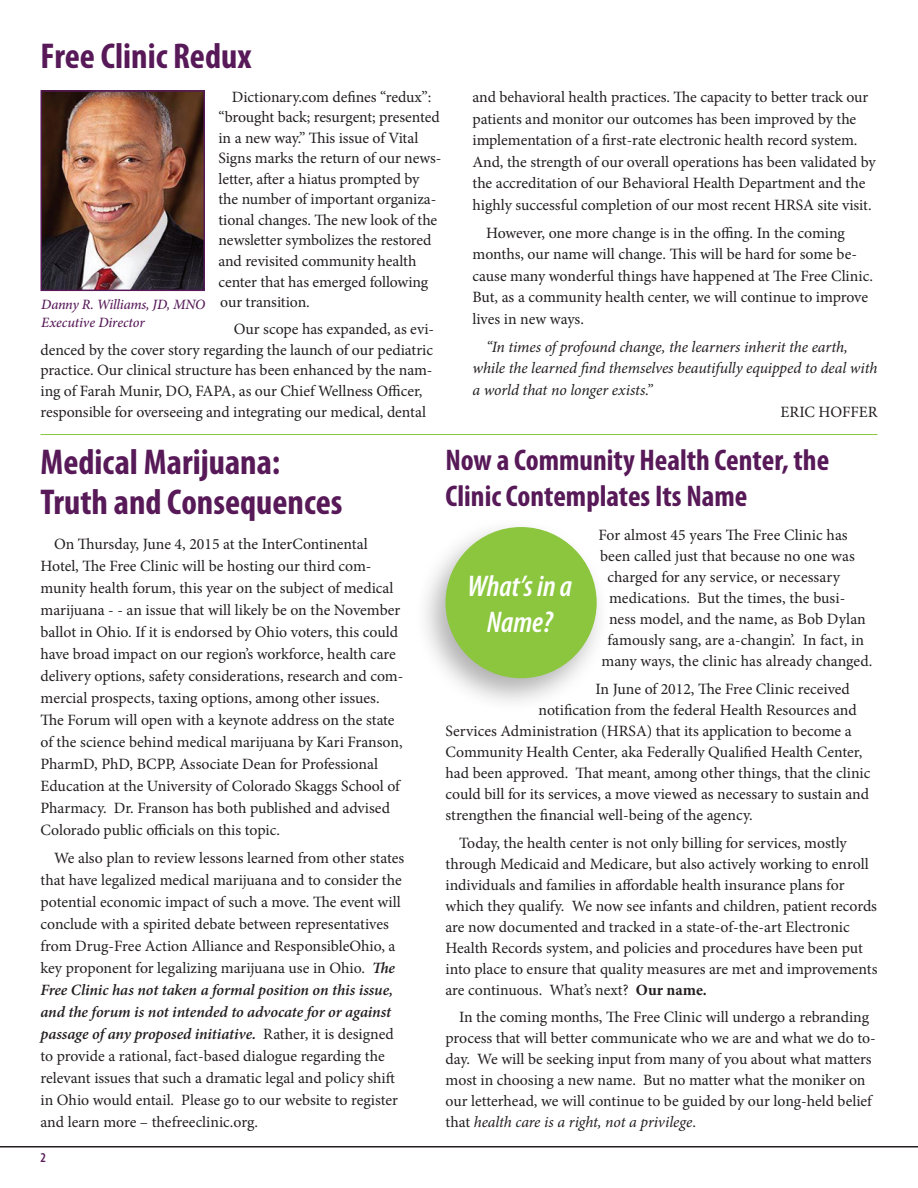
<style>
.page{position:relative;width:918px;height:1188px;background:#fff}
.page>*{position:absolute;margin:0;border:0;box-sizing:border-box;transform-origin:0 0}
.H_style_1{font:700 condensed 36px/39.9px "Myriad Pro";color:#571958}
.H_style_1-2{font:700 condensed 30px/36px "Myriad Pro";color:#571958}
.S_style_1{font:italic 600 condensed 30px/36px "Myriad Pro";color:#fff;text-align:center}
.P_style_1{font:15.75px/21.9px "Minion Pro";letter-spacing:-.005em;color:#231f20}
.P_style_1-2{font:italic 15.75px/21.5px "Minion Pro";letter-spacing:-.005em;color:#231f20}
.C_style_1{font:italic 500 14.25px/18px "Minion Pro";letter-spacing:-.01em;color:#571958}
.S_style_1-2{font:600 condensed 13.5px "Myriad Pro";color:#571958}
.s1{font-weight:600;font-style:italic}
.s2{font-weight:700}
.s3{font-style:italic}
</style>
<div class="page">
<hr style="left:0;top:1146px;width:918px;height:2px;background:#231f20">
<div style="left:415px;top:517px;width:195px;height:195px;background:#231f20;opacity:.35"></div>
<div style="left:445px;top:527px;width:152px;height:151px;background:#8bc63e;border-radius:50%"></div>
<img style="left:43px;top:93px;width:159px;height:195px">
<div style="left:40px;top:90px;width:165px;height:201px;border:2px solid #571958"></div>
<hr style="left:40px;top:434px;width:838px;height:1px;background:#8bc63e">
<p class="H_style_1" style="left:40px;top:35px;width:213px">Free Clinic Redux</p>
<p class="P_style_1" style="left:218px;top:86px;width:225px;line-height:20.5px;text-indent:14px">Dictionary.com defines “redux”: “brought back; resurgent; presented in a new way.” This issue of Vital<br>Signs marks the return of our news&shy;letter, after a hiatus prompted by the number of important organiza&shy;tional changes. The new look of the newsletter symbolizes the restored and revisited community health center that has emerged following our transition.</p>
<p class="P_style_1" style="left:40px;top:319px;width:395px;line-height:20.5px;text-indent:193px">Our scope has expanded, as evi&shy;denced by the cover story regarding the launch of our pediatric practice. Our clinical structure has been enhanced by the nam&shy;ing of Farah Munir, DO, FAPA, as our Chief Wellness Officer, responsible for overseeing and integrating our medical, dental</p>
<p class="C_style_1" style="left:41px;top:295px;width:166px">Danny R. Williams, JD, MNO<br>Executive Director</p>
<p class="P_style_1" style="left:472px;top:86px;width:405px;line-height:21.5px">and behavioral health practices. The capacity to better track our patients and monitor our outcomes has been improved by the implementation of a first-rate electronic health record system.<br>And, the strength of our overall operations has been validated by the accreditation of our Behavioral Health Department and the highly successful completion of our most recent HRSA site visit.</p>
<p class="P_style_1" style="left:472px;top:222px;width:402px;line-height:21.5px;text-indent:14px">However, one more change is in the offing. In the coming months, our name will change. This will be hard for some be&shy;cause many wonderful things have happened at The Free Clinic.<br>But, as a community health center, we will continue to improve lives in new ways.</p>
<p class="P_style_1-2" style="left:472px;top:336px;width:406px;text-indent:14px">“In times of profound change, the learners inherit the earth, while the learned find themselves beautifully equipped to deal with a world that no longer exists.”</p>
<p class="P_style_1" style="left:781px;top:401px;width:98px">ERIC HOFFER</p>
<p class="H_style_1" style="left:40px;top:441px;width:303px">Medical Marijuana:<br>Truth and Consequences</p>
<p class="P_style_1" style="left:40px;top:534px;width:364px;text-indent:14px">On Thursday, June 4, 2015 at the InterContinental Hotel, The Free Clinic will be hosting our third com&shy;munity health forum, this year on the subject of medical marijuana - - an issue that will likely be on the November ballot in Ohio. If it is endorsed by Ohio voters, this could have broad impact on our region’s workforce, health care delivery options, safety considerations, research and com&shy;mercial prospects, taxing options, among other issues.<br>The Forum will open with a keynote address on the state of the science behind medical marijuana by Kari Franson, PharmD, PhD, BCPP, Associate Dean for Professional Education at the University of Colorado Skaggs School of Pharmacy. Dr. Franson has both published and advised Colorado public officials on this topic.</p>
<p class="P_style_1" style="left:40px;top:848px;width:365px;text-indent:14px">We also plan to review lessons learned from other states that have legalized medical marijuana and to consider the potential economic impact of such a move. The event will conclude with a spirited debate between representatives from Drug-Free Action Alliance and ResponsibleOhio, a key proponent for legalizing marijuana use in Ohio. <span class="s1">The Free Clinic has not taken a formal position on this issue, and the forum is not intended to advocate for or against passage of any proposed initiative.</span> Rather, it is designed to provide a rational, fact-based dialogue regarding the relevant issues that such a dramatic legal and policy shift in Ohio would entail. Please go to our website to register and learn more – thefreeclinic.org.</p>
<p class="S_style_1-2" style="left:40px;top:1150px;width:7px">2</p>
<p class="H_style_1-2" style="left:446px;top:441px;width:385px">Now a Community Health Center, the<br>Clinic Contemplates Its Name</p>
<p class="P_style_1" style="left:598px;top:524px;width:251px">For almost 45 years The Free Clinic has</p>
<p class="P_style_1" style="left:600px;top:545px;width:256px">been called just that because no one was</p>
<p class="P_style_1" style="left:608px;top:566px;width:234px">charged for any service, or necessary</p>
<p class="P_style_1" style="left:609px;top:587px;width:238px">medications. But the times, the busi-</p>
<p class="P_style_1" style="left:609px;top:608px;width:258px">ness model, and the name, as Bob Dylan</p>
<p class="P_style_1" style="left:608px;top:629px;width:258px">famously sang, are a-changin’. In fact, in</p>
<p class="P_style_1" style="left:602px;top:650px;width:272px">many ways, the clinic has already changed.</p>
<p class="P_style_1" style="left:596px;top:678px;width:256px">In June of 2012, The Free Clinic received</p>
<p class="P_style_1" style="left:538px;top:699px;width:320px">notification from the federal Health Resources and</p>
<p class="P_style_1" style="left:446px;top:720px;width:408px">Services Administration (HRSA) that its application to become a</p>
<p class="P_style_1" style="left:446px;top:741px;width:418px">Community Health Center, aka Federally Qualified Health Center,</p>
<p class="P_style_1" style="left:446px;top:762px;width:427px">had been approved. That meant, among other things, that the clinic</p>
<p class="P_style_1" style="left:446px;top:783px;width:425px">could bill for its services, a move viewed as necessary to sustain and</p>
<p class="P_style_1" style="left:446px;top:804px;width:309px">strengthen the financial well-being of the agency.</p>
<p class="P_style_1" style="left:446px;top:832px;width:434px;line-height:21px;text-indent:14px">Today, the health center is not only billing for services, mostly through Medicaid and Medicare, but also actively working to enroll individuals and families in affordable health insurance plans for which they qualify. We now see infants and children, patient records are now documented and tracked in a state-of-the-art Electronic Health Records system, and policies and procedures have been put into place to ensure that quality measures are met and improvements are continuous. What’s next? <span class="s2">Our name.</span></p>
<p class="P_style_1" style="left:446px;top:1007px;width:432px;line-height:21px;text-indent:14px">In the coming months, The Free Clinic will undergo a rebranding process that will better communicate who we are and what we do to&shy;day. We will be seeking input from many of you about what matters most in choosing a new name. But no matter what the moniker on our letterhead, we will continue to be guided by our long-held belief that <span class="s3">health care is a right, not a privilege</span>.</p>
<p class="S_style_1" style="left:467px;top:569px;width:106px">What’s in a<br>Name?</p>
</div>
